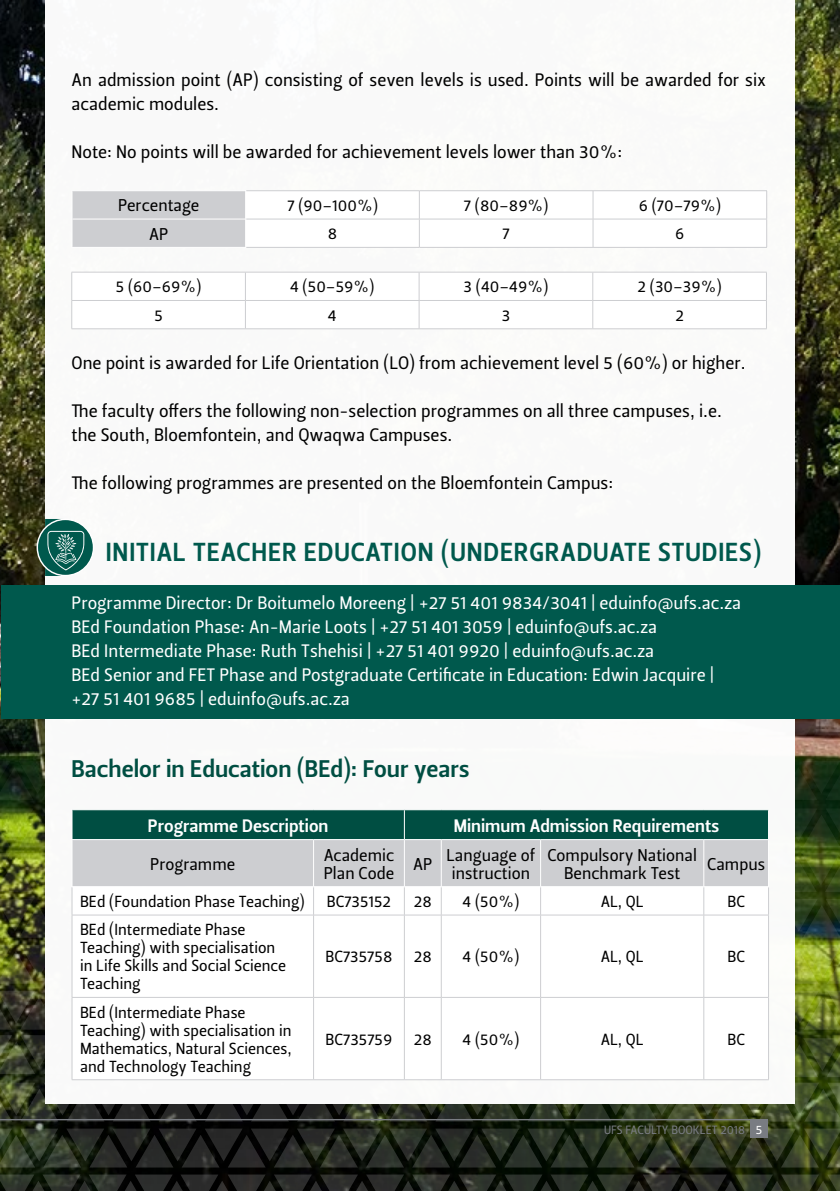
<style>
.page{position:relative;width:840px;height:1191px;background:#fff}
.page>*{position:absolute;margin:0;border:0;box-sizing:border-box;transform-origin:0 0}
.t1{font:26px "Leitura Sans Grot 3";letter-spacing:.035em;color:#00594d}
.t2{font:24px "Leitura Sans Grot 3";color:#004e42}
.t3{font:18px/24px "Leitura Sans Grot 2";color:#000}
.t4{font:18px "Leitura Sans Grot 2";color:#fff}
.t5{font:18px "Leitura Sans Grot 3";color:#fff}
.t6{font:17px/18px "Leitura Sans Grot 2";color:#000}
.t7{font:16px/18px "Leitura Sans Grot 2";color:#000}
.t8{font:12.4px "Leitura Sans Grot 2";color:#fff}
.t9{font:12px "Leitura Sans Grot 2";color:#797c82}
</style>
<div class="page">
<img style="left:0;top:0;width:839px;height:1174px">
<img style="left:0;top:944px;width:839px;height:39px">
<svg style="left:0;top:990px;width:839px;height:39px;background:#565d29"></svg>
<svg style="left:0;top:1128px;width:839px;height:39px;background:#262c1f"></svg>
<svg style="left:0;top:1174px;width:839px;height:17px;background:#23261f"></svg>
<svg style="left:0;top:1035px;width:839px;height:86px;background:#3c442e"></svg>
<svg style="left:0;top:761px;width:839px;height:39px;background:#1c2e18"></svg>
<svg style="left:0;top:715px;width:839px;height:39px;background:#524638"></svg>
<div style="left:749px;top:1119px;width:18px;height:19px;background:#797c82"></div>
<hr style="left:0;top:1119px;width:767px;height:1px;background:#797c82">
<div style="left:45px;top:0;width:749px;height:1103px;background:#fff"></div>
<div style="left:1px;top:585px;width:838px;height:134px;background:#00594d"></div>
<hr style="left:246px;top:190px;width:173px;height:1px;background:#cdced1">
<hr style="left:419px;top:190px;width:173px;height:1px;background:#cdced1">
<hr style="left:592px;top:190px;width:174px;height:1px;background:#cdced1">
<hr style="left:246px;top:247px;width:173px;height:1px;background:#cdced1">
<hr style="left:419px;top:247px;width:173px;height:1px;background:#cdced1">
<hr style="left:592px;top:247px;width:174px;height:1px;background:#cdced1">
<svg style="left:72px;top:191px;width:695px;height:56px"></svg>
<svg style="left:71px;top:272px;width:695px;height:56px"></svg>
<hr style="left:71px;top:328px;width:174px;height:1px;background:#cdced1">
<hr style="left:245px;top:328px;width:174px;height:1px;background:#cdced1">
<hr style="left:419px;top:328px;width:173px;height:1px;background:#cdced1">
<hr style="left:592px;top:328px;width:174px;height:1px;background:#cdced1">
<hr style="left:72px;top:915px;width:1px;height:82px;background:#cdced1">
<hr style="left:313px;top:915px;width:1px;height:82px;background:#cdced1">
<hr style="left:404px;top:915px;width:1px;height:82px;background:#cdced1">
<hr style="left:440px;top:915px;width:1px;height:82px;background:#cdced1">
<hr style="left:540px;top:915px;width:1px;height:82px;background:#cdced1">
<hr style="left:703px;top:915px;width:1px;height:82px;background:#cdced1">
<hr style="left:767px;top:915px;width:1px;height:82px;background:#cdced1">
<hr style="left:72px;top:997px;width:241px;height:1px;background:#cdced1">
<hr style="left:72px;top:997px;width:1px;height:82px;background:#cdced1">
<hr style="left:313px;top:997px;width:91px;height:1px;background:#cdced1">
<hr style="left:313px;top:997px;width:1px;height:82px;background:#cdced1">
<hr style="left:404px;top:997px;width:37px;height:1px;background:#cdced1">
<hr style="left:404px;top:997px;width:1px;height:82px;background:#cdced1">
<hr style="left:441px;top:997px;width:99px;height:1px;background:#cdced1">
<hr style="left:440px;top:997px;width:1px;height:82px;background:#cdced1">
<hr style="left:540px;top:997px;width:163px;height:1px;background:#cdced1">
<hr style="left:540px;top:997px;width:1px;height:82px;background:#cdced1">
<hr style="left:703px;top:997px;width:65px;height:1px;background:#cdced1">
<hr style="left:703px;top:997px;width:1px;height:82px;background:#cdced1">
<hr style="left:767px;top:997px;width:1px;height:82px;background:#cdced1">
<hr style="left:72px;top:1079px;width:241px;height:1px;background:#cdced1">
<hr style="left:313px;top:1079px;width:91px;height:1px;background:#cdced1">
<hr style="left:404px;top:1079px;width:37px;height:1px;background:#cdced1">
<hr style="left:441px;top:1079px;width:99px;height:1px;background:#cdced1">
<hr style="left:540px;top:1079px;width:163px;height:1px;background:#cdced1">
<hr style="left:703px;top:1079px;width:65px;height:1px;background:#cdced1">
<svg style="left:0;top:808px;width:839px;height:129px"></svg>
<hr style="left:71px;top:839px;width:242px;height:1px;background:#fff">
<hr style="left:71px;top:840px;width:1px;height:46px;background:#fff">
<hr style="left:313px;top:839px;width:91px;height:1px;background:#fff">
<hr style="left:313px;top:840px;width:1px;height:46px;background:#fff">
<hr style="left:404px;top:839px;width:37px;height:1px;background:#fff">
<hr style="left:403px;top:840px;width:1px;height:46px;background:#fff">
<hr style="left:441px;top:839px;width:99px;height:1px;background:#fff">
<hr style="left:440px;top:840px;width:1px;height:46px;background:#fff">
<hr style="left:540px;top:839px;width:163px;height:1px;background:#fff">
<hr style="left:540px;top:840px;width:1px;height:46px;background:#fff">
<hr style="left:703px;top:839px;width:65px;height:1px;background:#fff">
<hr style="left:703px;top:840px;width:1px;height:46px;background:#fff">
<hr style="left:767px;top:840px;width:1px;height:46px;background:#fff">
<hr style="left:71px;top:886px;width:242px;height:1px;background:#fff">
<hr style="left:313px;top:886px;width:91px;height:1px;background:#fff">
<hr style="left:404px;top:886px;width:37px;height:1px;background:#fff">
<hr style="left:441px;top:886px;width:99px;height:1px;background:#fff">
<hr style="left:540px;top:886px;width:163px;height:1px;background:#fff">
<hr style="left:703px;top:886px;width:65px;height:1px;background:#fff">
<svg style="left:30px;top:519px;width:57px;height:56px"></svg>
<svg style="left:37px;top:519px;width:56px;height:56px"></svg>
<div style="left:37px;top:518px;width:57px;height:58px;border:1px solid #fff;border-radius:50%"></div>
<svg style="left:45px;top:519px;width:39px;height:57px;background:#367c73"></svg>
<p class="t3" style="left:71px;top:68px;width:695px">An admission point (AP) consisting of seven levels is used. Points will be awarded for six academic modules.</p>
<p class="t3" style="left:71px;top:140px;width:552px">Note: No points will be awarded for achievement levels lower than 30%:</p>
<p class="t6" style="left:118px;top:197px;width:83px">Percentage</p>
<p class="t7" style="left:287px;top:197px;width:92px">7 (90–100%)</p>
<p class="t7" style="left:463px;top:197px;width:86px">7 (80–89%)</p>
<p class="t7" style="left:638px;top:197px;width:84px">6 (70–79%)</p>
<p class="t6" style="left:149px;top:225px;width:21px">AP</p>
<p class="t7" style="left:328px;top:225px;width:11px">8</p>
<p class="t7" style="left:502px;top:225px;width:9px">7</p>
<p class="t7" style="left:674px;top:225px;width:11px">6</p>
<p class="t7" style="left:116px;top:278px;width:87px">5 (60–69%)</p>
<p class="t7" style="left:290px;top:278px;width:86px">4 (50–59%)</p>
<p class="t7" style="left:463px;top:278px;width:86px">3 (40–49%)</p>
<p class="t7" style="left:637px;top:278px;width:85px">2 (30–39%)</p>
<p class="t7" style="left:154px;top:306px;width:10px">5</p>
<p class="t7" style="left:328px;top:306px;width:10px">4</p>
<p class="t7" style="left:501px;top:306px;width:10px">3</p>
<p class="t7" style="left:675px;top:306px;width:10px">2</p>
<p class="t3" style="left:71px;top:351px;width:675px">One point is awarded for Life Orientation (LO) from achievement level 5 (60%) or higher.</p>
<p class="t3" style="left:71px;top:399px;width:651px">The faculty offers the following non-selection programmes on all three campuses, i.e.</p>
<p class="t3" style="left:71px;top:423px;width:382px">the South, Bloemfontein, and Qwaqwa Campuses.</p>
<p class="t3" style="left:71px;top:471px;width:543px">The following programmes are presented on the Bloemfontein Campus:</p>
<p class="t1" style="left:106px;top:534px;width:656px">INITIAL TEACHER EDUCATION (UNDERGRADUATE STUDIES)</p>
<p class="t4" style="left:71px;top:591px;width:670px">Programme Director: Dr Boitumelo Moreeng | +27 51 401 9834/3041 | eduinfo@ufs.ac.za</p>
<p class="t4" style="left:71px;top:615px;width:587px">BEd Foundation Phase: An-Marie Loots | +27 51 401 3059 | eduinfo@ufs.ac.za</p>
<p class="t4" style="left:71px;top:639px;width:584px">BEd Intermediate Phase: Ruth Tshehisi | +27 51 401 9920 | eduinfo@ufs.ac.za</p>
<p class="t4" style="left:71px;top:663px;width:644px">BEd Senior and FET Phase and Postgraduate Certificate in Education: Edwin Jacquire |</p>
<p class="t4" style="left:71px;top:687px;width:280px">+27 51 401 9685 | eduinfo@ufs.ac.za</p>
<p class="t2" style="left:71px;top:752px;width:399px">Bachelor in Education (BEd): Four years</p>
<p class="t5" style="left:148px;top:813px;width:182px">Programme Description</p>
<p class="t5" style="left:453px;top:813px;width:267px">Minimum Admission Requirements</p>
<p class="t6" style="left:150px;top:855px;width:87px">Programme</p>
<p class="t6" style="left:323px;top:846px;width:72px">Academic<br>Plan Code</p>
<p class="t6" style="left:413px;top:855px;width:21px">AP</p>
<p class="t6" style="left:446px;top:846px;width:90px">Language of</p>
<p class="t6" style="left:547px;top:846px;width:151px;text-align:center">Compulsory National<br>Benchmark Test</p>
<p class="t6" style="left:706px;top:855px;width:59px">Campus</p>
<p class="t6" style="left:451px;top:864px;width:80px">instruction</p>
<p class="t7" style="left:80px;top:892px;width:226px">BEd (Foundation Phase Teaching)</p>
<p class="t7" style="left:326px;top:892px;width:66px">BC735152</p>
<p class="t7" style="left:413px;top:892px;width:19px">28</p>
<p class="t7" style="left:462px;top:892px;width:58px">4 (50%)</p>
<p class="t7" style="left:600px;top:892px;width:45px">AL, QL</p>
<p class="t7" style="left:727px;top:892px;width:19px">BC</p>
<p class="t7" style="left:80px;top:921px;width:207px">BEd (Intermediate Phase<br>Teaching) with specialisation in Life Skills and Social Science<br>Teaching</p>
<p class="t7" style="left:325px;top:948px;width:68px">BC735758</p>
<p class="t7" style="left:413px;top:948px;width:19px">28</p>
<p class="t7" style="left:462px;top:948px;width:58px">4 (50%)</p>
<p class="t7" style="left:600px;top:948px;width:45px">AL, QL</p>
<p class="t7" style="left:727px;top:948px;width:19px">BC</p>
<p class="t7" style="left:80px;top:1003px;width:213px">BEd (Intermediate Phase<br>Teaching) with specialisation in<br>Mathematics, Natural Sciences, and Technology Teaching</p>
<p class="t7" style="left:325px;top:1030px;width:68px">BC735759</p>
<p class="t7" style="left:413px;top:1030px;width:19px">28</p>
<p class="t7" style="left:462px;top:1030px;width:58px">4 (50%)</p>
<p class="t7" style="left:600px;top:1030px;width:45px">AL, QL</p>
<p class="t7" style="left:727px;top:1030px;width:19px">BC</p>
<p class="t9" style="left:603px;top:1121px;width:142px">UFS FACULTY BOOKLET 2018</p>
<p class="t8" style="left:755px;top:1121px;width:8px">5</p>
</div>
